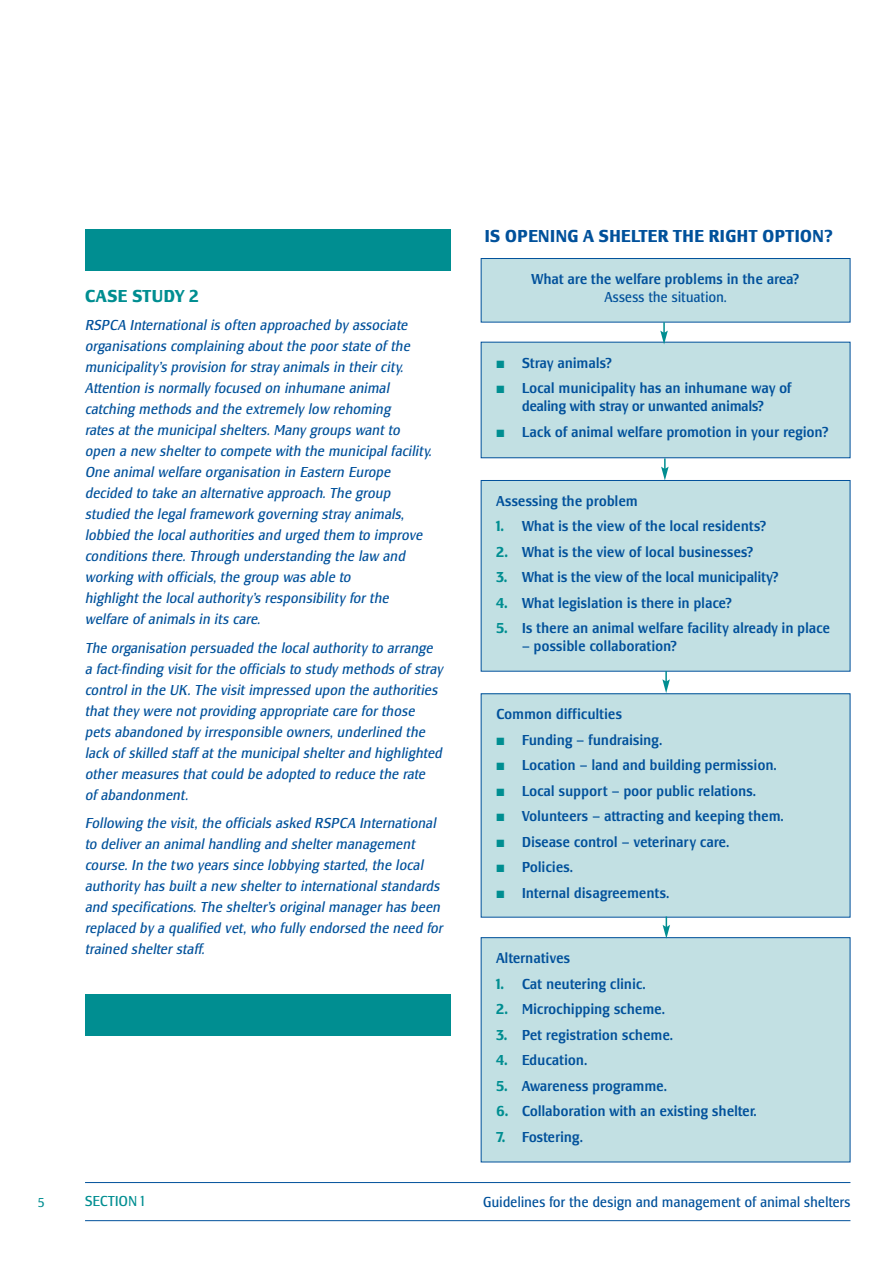
<style>
.page{position:relative;width:893px;height:1263px;background:#fff}
.page>*{position:absolute;margin:0;border:0;box-sizing:border-box;transform-origin:0 0}
.t1{font:700 condensed 18px "Lesmore";letter-spacing:.03em;color:#01519b}
.t2{font:700 condensed 18px "Lesmore";letter-spacing:.03em;color:#008e91}
.t3{font:italic condensed 15px/21px "Lesmore";letter-spacing:.03em;color:#01519b}
.t4{font:500 condensed 15px/18px "Lesmore";letter-spacing:.025em;color:#01519b;text-align:center}
.t5{font:condensed 15px "Lesmore";letter-spacing:.025em;color:#01519b}
.t6{font:condensed 15px "Lesmore";letter-spacing:.025em;color:#008e91}
.t7{font:condensed 13.5px "Lesmore";color:#008e91}
.s1{color:#008e91}
.s2{font-weight:700;color:#008e91}
</style>
<div class="page">
<hr style="left:85px;top:1182px;width:765px;height:1px;background:#01519b">
<hr style="left:85px;top:1220px;width:765px;height:1px;background:#01519b">
<div style="left:85px;top:230px;width:366px;height:41px;background:#008e91"></div>
<div style="left:85px;top:994px;width:366px;height:42px;background:#008e91"></div>
<div style="left:481px;top:258px;width:369px;height:64px;background:#c2e0e3"></div>
<div style="left:481px;top:258px;width:369px;height:64px;border:1px solid #01519b"></div>
<div style="left:481px;top:342px;width:369px;height:116px;background:#c2e0e3"></div>
<div style="left:481px;top:342px;width:369px;height:116px;border:1px solid #01519b"></div>
<div style="left:481px;top:480px;width:369px;height:191px;background:#c2e0e3"></div>
<div style="left:481px;top:480px;width:369px;height:191px;border:1px solid #01519b"></div>
<div style="left:481px;top:694px;width:369px;height:223px;background:#c2e0e3"></div>
<div style="left:481px;top:693px;width:369px;height:224px;border:1px solid #01519b"></div>
<div style="left:481px;top:938px;width:369px;height:224px;background:#c2e0e3"></div>
<div style="left:481px;top:937px;width:369px;height:225px;border:1px solid #01519b"></div>
<svg style="left:660px;top:322px;width:8px;height:22px"></svg>
<svg style="left:661px;top:458px;width:8px;height:22px"></svg>
<svg style="left:662px;top:671px;width:8px;height:22px"></svg>
<svg style="left:663px;top:916px;width:7px;height:23px"></svg>
<p class="t2" style="left:85px;top:285px;width:115px">CASE STUDY 2</p>
<p class="t3" style="left:85px;top:314px;width:348px">RSPCA International is often approached by associate organisations complaining about the poor state of the municipality’s provision for stray animals in their city.<br>Attention is normally focused on inhumane animal catching methods and the extremely low rehoming<br>rates at the municipal shelters. Many groups want to open a new shelter to compete with the municipal facility.<br>One animal welfare organisation in Eastern Europe decided to take an alternative approach. The group studied the legal framework governing stray animals, lobbied the local authorities and urged them to improve conditions there. Through understanding the law and working with officials, the group was able to<br>highlight the local authority’s responsibility for the welfare of animals in its care.</p>
<p class="t3" style="left:85px;top:637px;width:359px">The organisation persuaded the local authority to arrange a fact-finding visit for the officials to study methods of stray control in the UK. The visit impressed upon the authorities that they were not providing appropriate care for those pets abandoned by irresponsible owners, underlined the lack of skilled staff at the municipal shelter and highlighted other measures that could be adopted to reduce the rate<br>of abandonment.</p>
<p class="t3" style="left:85px;top:812px;width:359px">Following the visit, the officials asked RSPCA International to deliver an animal handling and shelter management course. In the two years since lobbying started, the local authority has built a new shelter to international standards and specifications. The shelter’s original manager has been replaced by a qualified vet, who fully endorsed the need for trained shelter staff.</p>
<p class="t1" style="left:485px;top:225px;width:350px">IS OPENING A SHELTER THE RIGHT OPTION?</p>
<p class="t4" style="left:531px;top:270px;width:270px">What are the welfare problems in the area?</p>
<p class="t5" style="left:605px;top:288px;width:123px">Assess the situation.</p>
<p class="t4" style="left:496px;top:353px;width:117px"><span class="s1">■</span> Stray animals?</p>
<p class="t4" style="left:496px;top:379px;width:296px"><span class="s1">■</span> Local municipality has an inhumane way of dealing with stray or unwanted animals?</p>
<p class="t4" style="left:496px;top:422px;width:334px"><span class="s1">■</span> Lack of animal welfare promotion in your region?</p>
<p class="t4" style="left:496px;top:492px;width:143px">Assessing the problem</p>
<p class="t4" style="left:496px;top:517px;width:272px"><span class="s2">1.</span> What is the view of the local residents?</p>
<p class="t4" style="left:496px;top:543px;width:259px"><span class="s2">2.</span> What is the view of local businesses?</p>
<p class="t4" style="left:496px;top:568px;width:284px"><span class="s2">3.</span> What is the view of the local municipality?</p>
<p class="t4" style="left:496px;top:594px;width:237px"><span class="s2">4.</span> What legislation is there in place?</p>
<p class="t4" style="left:496px;top:619px;width:335px"><span class="s2">5.</span> Is there an animal welfare facility already in place</p>
<p class="t4" style="left:522px;top:637px;width:157px">– possible collaboration?</p>
<p class="t4" style="left:496px;top:705px;width:127px">Common difficulties</p>
<p class="t4" style="left:496px;top:730px;width:167px"><span class="s1">■</span> Funding – fundraising.</p>
<p class="t4" style="left:496px;top:756px;width:281px"><span class="s1">■</span> Location – land and building permission.</p>
<p class="t4" style="left:496px;top:781px;width:261px"><span class="s1">■</span> Local support – poor public relations.</p>
<p class="t4" style="left:496px;top:807px;width:288px"><span class="s1">■</span> Volunteers – attracting and keeping them.</p>
<p class="t4" style="left:496px;top:832px;width:234px"><span class="s1">■</span> Disease control – veterinary care.</p>
<p class="t4" style="left:496px;top:858px;width:78px"><span class="s1">■</span> Policies.</p>
<p class="t4" style="left:496px;top:883px;width:174px"><span class="s1">■</span> Internal disagreements.</p>
<p class="t4" style="left:496px;top:949px;width:75px">Alternatives</p>
<p class="t4" style="left:496px;top:974px;width:151px"><span class="s2">1.</span> Cat neutering clinic.</p>
<p class="t4" style="left:496px;top:1000px;width:170px"><span class="s2">2.</span> Microchipping scheme.</p>
<p class="t4" style="left:496px;top:1025px;width:178px"><span class="s2">3.</span> Pet registration scheme.</p>
<p class="t4" style="left:496px;top:1051px;width:92px"><span class="s2">4.</span> Education.</p>
<p class="t4" style="left:496px;top:1076px;width:172px"><span class="s2">5.</span> Awareness programme.</p>
<p class="t4" style="left:496px;top:1102px;width:262px"><span class="s2">6.</span> Collaboration with an existing shelter.</p>
<p class="t4" style="left:496px;top:1127px;width:88px"><span class="s2">7.</span> Fostering.</p>
<p class="t6" style="left:85px;top:1193px;width:61px">SECTION 1</p>
<p class="t7" style="left:38px;top:1195px;width:8px">5</p>
<p class="t5" style="left:483px;top:1193px;width:369px">Guidelines for the design and management of animal shelters</p>
</div>
